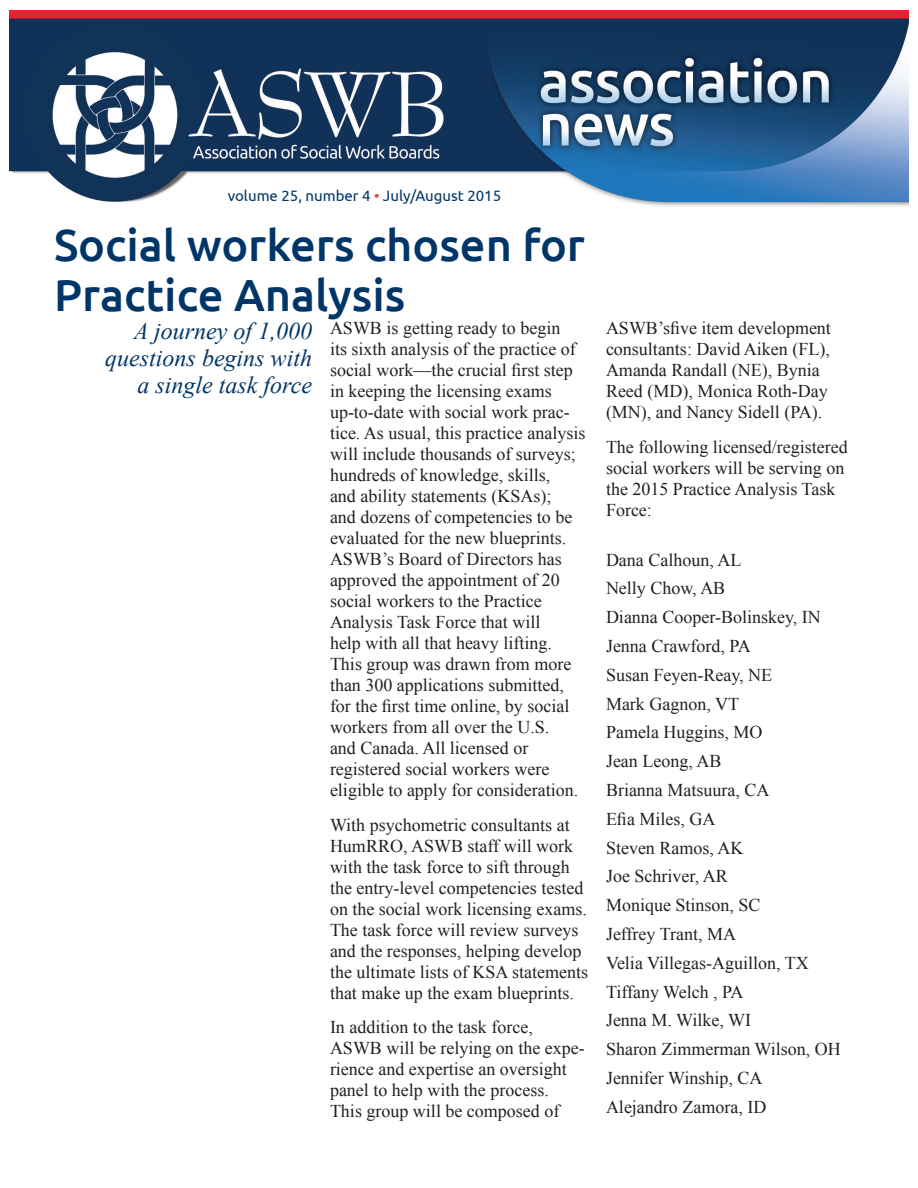
<style>
.page{position:relative;width:918px;height:1188px;background:#fff}
.page>*{position:absolute;margin:0;border:0;box-sizing:border-box;transform-origin:0 0}
.Headline{font:500 45px/49.5px "Ubuntu";color:#003667}
.Subhead{font:italic 24px/27px "Times New Roman";color:#003667;text-align:right}
.t1{font:18px/21px "Times New Roman";color:#231f20}
.t2{font:15px "Ubuntu";color:#003667}
.s1{color:#ee3a41}
</style>
<div class="page">
<img style="left:9px;top:11px;width:900px;height:195px">
<p class="t2" style="left:228px;top:187px;width:275px">volume 25, number 4 <span class="s1">•</span> July/August 2015</p>
<p class="Headline" style="left:54px;top:219px;width:533px">Social workers chosen for<br>Practice Analysis</p>
<p class="Subhead" style="left:105px;top:316px;width:208px">A journey of 1,000 questions begins with a single task force</p>
<p class="t1" style="left:330px;top:318px;width:257px">ASWB is getting ready to begin<br>its sixth analysis of the practice of social work—the crucial first step in keeping the licensing exams up-to-date with social work prac&shy;tice. As usual, this practice analysis will include thousands of surveys; hundreds of knowledge, skills,<br>and ability statements (KSAs);<br>and dozens of competencies to be evaluated for the new blueprints.<br>ASWB’s Board of Directors has approved the appointment of 20 social workers to the Practice<br>Analysis Task Force that will<br>help with all that heavy lifting.<br>This group was drawn from more than 300 applications submitted, for the first time online, by social workers from all over the U.S.<br>and Canada. All licensed or registered social workers were eligible to apply for consideration.</p>
<p class="t1" style="left:330px;top:814px;width:260px">With psychometric consultants at HumRRO, ASWB staff will work with the task force to sift through the entry-level competencies tested on the social work licensing exams.<br>The task force will review surveys and the responses, helping develop the ultimate lists of KSA statements that make up the exam blueprints.</p>
<p class="t1" style="left:330px;top:1017px;width:256px">In addition to the task force,<br>ASWB will be relying on the expe&shy;rience and expertise an oversight panel to help with the process.<br>This group will be composed of</p>
<p class="t1" style="left:606px;top:318px;width:227px">ASWB’sfive item development consultants: David Aiken (FL),<br>Amanda Randall (NE), Bynia<br>Reed (MD), Monica Roth-Day (MN), and Nancy Sidell (PA).</p>
<p class="t1" style="left:606px;top:436px;width:243px">The following licensed/registered social workers will be serving on the 2015 Practice Analysis Task<br>Force:</p>
<p class="t1" style="left:606px;top:545px;width:236px;line-height:28.8px">Dana Calhoun, AL<br>Nelly Chow, AB<br>Dianna Cooper-Bolinskey, IN<br>Jenna Crawford, PA<br>Susan Feyen-Reay, NE<br>Mark Gagnon, VT<br>Pamela Huggins, MO<br>Jean Leong, AB<br>Brianna Matsuura, CA<br>Efia Miles, GA<br>Steven Ramos, AK<br>Joe Schriver, AR<br>Monique Stinson, SC<br>Jeffrey Trant, MA<br>Velia Villegas-Aguillon, TX<br>Tiffany Welch , PA<br>Jenna M. Wilke, WI<br>Sharon Zimmerman Wilson, OH<br>Jennifer Winship, CA<br>Alejandro Zamora, ID</p>
</div>
